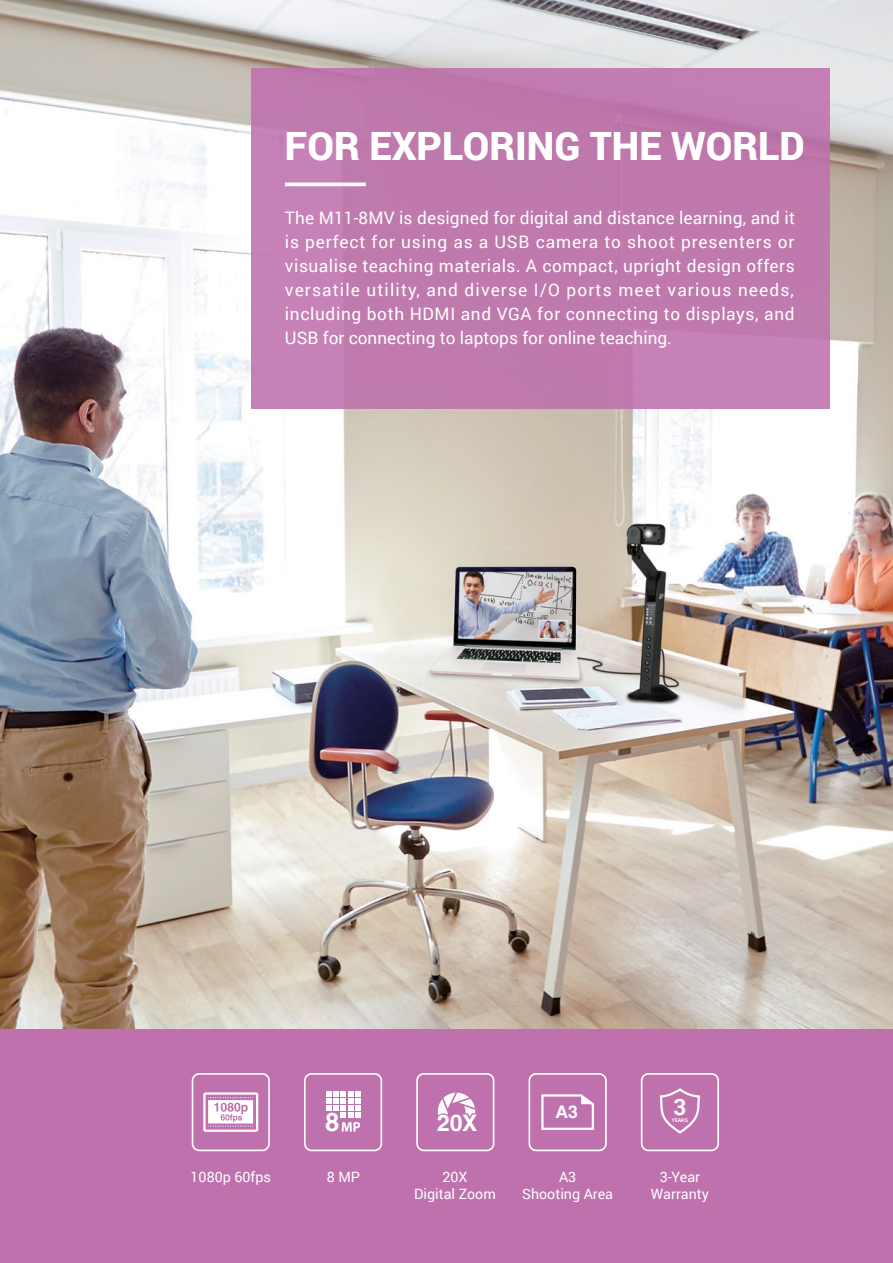
<style>
.page{position:relative;width:893px;height:1263px;background:#fff}
.page>*{position:absolute;margin:0;border:0;box-sizing:border-box;transform-origin:0 0}
.t1{font:900 39px "Roboto";color:#fff}
.t2{font:700 25.35px "Helvetica";color:#fff}
.t3{font:700 22.8px "Helvetica";color:#fff}
.t4{font:700 22.5px "Roboto";color:#fff}
.t5{font:700 17.4px "Helvetica";color:#fff}
.t6{font:17.25px/24px "Roboto";color:#fff;text-align:justify}
.t7{font:14.25px/17.1px "Roboto";color:#fff;text-align:center}
.t8{font:700 5.1px "Roboto";color:#fff}
</style>
<div class="page">
<img style="left:0;top:0;width:893px;height:1029px">
<div style="left:0;top:1029px;width:893px;height:234px;background:#bf71ae"></div>
<div style="left:252px;top:69px;width:578px;height:340px;background:#bf79ad"></div>
<hr style="left:285px;top:183px;width:81px;height:3px;background:#fff">
<div style="left:192px;top:1073px;width:78px;height:78px;border:2px solid #fff;border-radius:7px"></div>
<svg style="left:203px;top:1092px;width:55px;height:40px"></svg>
<div style="left:304px;top:1073px;width:78px;height:78px;border:2px solid #fff;border-radius:7px"></div>
<svg style="left:327px;top:1091px;width:33px;height:40px"></svg>
<div style="left:416px;top:1073px;width:78px;height:78px;border:2px solid #fff;border-radius:7px"></div>
<svg style="left:438px;top:1093px;width:37px;height:23px"></svg>
<div style="left:529px;top:1073px;width:78px;height:78px;border:2px solid #fff;border-radius:7px"></div>
<svg style="left:541px;top:1094px;width:53px;height:36px"></svg>
<div style="left:641px;top:1073px;width:78px;height:78px;border:2px solid #fff;border-radius:7px"></div>
<svg style="left:659px;top:990px;width:42px;height:144px"></svg>
<h1 class="t1" style="left:285px;top:119px;width:521px">FOR EXPLORING THE WORLD</h1>
<p class="t6" style="left:285px;top:206px;width:512px">The M11-8MV is designed for digital and distance learning, and it is perfect for using as a USB camera to shoot presenters or visualise teaching materials. A compact, upright design offers versatile utility, and diverse I/O ports meet various needs, including both HDMI and VGA for connecting to displays, and USB for connecting to laptops for online teaching.</p>
<h2 class="t2" style="left:325px;top:1107px;width:16px">8</h2>
<h3 class="t3" style="left:437px;top:1109px;width:42px">20X</h3>
<p class="t5" style="left:555px;top:1101px;width:24px">A3</p>
<h3 class="t4" style="left:673px;top:1091px;width:14px">3</h3>
<p class="t8" style="left:672px;top:1116px;width:17px">YEARS</p>
<p class="t7" style="left:191px;top:1167px;width:82px">1080p 60fps</p>
<p class="t7" style="left:327px;top:1167px;width:35px">8 MP</p>
<p class="t7" style="left:414px;top:1167px;width:83px">20X<br>Digital Zoom</p>
<p class="t7" style="left:522px;top:1167px;width:92px">A3<br>Shooting Area</p>
<p class="t7" style="left:651px;top:1167px;width:60px">3-Year<br>Warranty</p>
</div>
